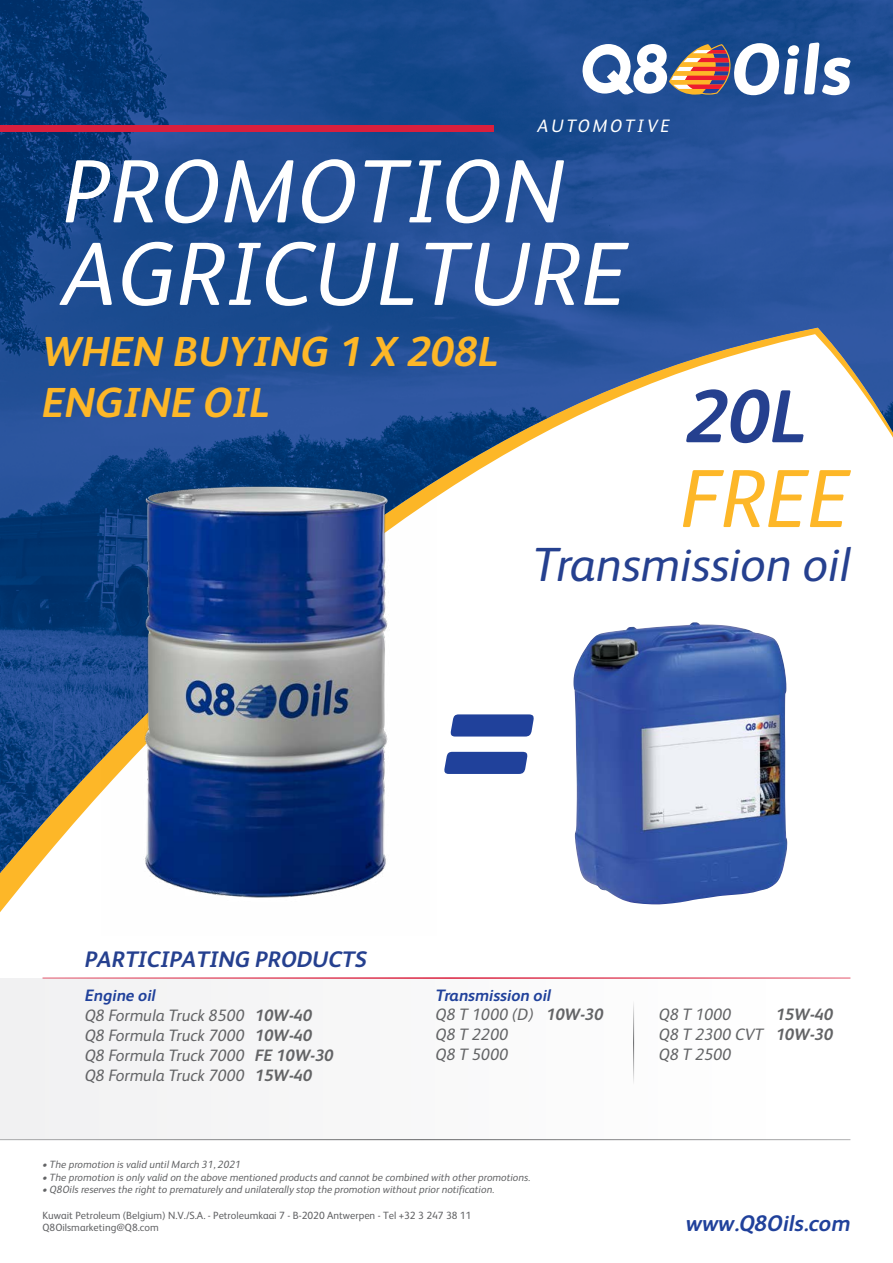
<style>
.page{position:relative;width:893px;height:1263px;background:#fff}
.page>*{position:absolute;margin:0;border:0;box-sizing:border-box;transform-origin:0 0}
.t1{font:italic 90px/82.5px "FS Albert";letter-spacing:.01em;color:#fff}
.t2{font:italic 82.5px "FS Albert";color:#fdb728}
.t3{font:italic 700 75px "FS Albert";color:#25408f}
.t4{font:italic 48px "FS Albert";color:#25408f}
.t5{font:italic 700 42px/51px "FS Albert";color:#fdb728}
.t6{font:italic 700 22.5px "FS Albert";color:#25408f}
.t7{font:italic 700 22.5px "FS Albert";color:#20419b}
.t8{font:italic 18px "FS Albert";letter-spacing:.15em;color:#fff}
.t9{font:italic 16.5px/19.8px "FS Albert";color:#636466}
.t10{font:italic 700 16.5px/19.8px "FS Albert";color:#20419b}
.t11{font:italic 700 16.5px "FS Albert";color:#636466}
.t12{font:italic 10.5px "FS Albert";color:#636466}
.t13{font:10.5px/12.6px "FS Albert";color:#636466}
.s1{font-weight:700;color:#20419b}
.s2{font-weight:700}
.s3{font-weight:400;color:#636466}
.s4{color:#636466}
</style>
<div class="page">
<img style="left:0;top:0;width:893px;height:873px">
<div style="left:0;top:125px;width:493px;height:7px;background:#da1f3d"></div>
<svg style="left:582px;top:43px;width:268px;height:54px"></svg>
<div style="left:0;top:978px;width:850px;height:162px;background:#f8f8f9"></div>
<hr style="left:0;top:1139px;width:850px;height:1px;background:#636466">
<img style="left:101px;top:446px;width:335px;height:452px">
<svg style="left:444px;top:714px;width:90px;height:60px"></svg>
<img style="left:573px;top:622px;width:214px;height:282px">
<hr style="left:43px;top:977px;width:807px;height:2px;background:#da1f3d">
<hr style="left:633px;top:999px;width:1px;height:85px;background:#636466">
<h3 class="t8" style="left:538px;top:115px;width:133px">AUTOMOTIVE</h3>
<h1 class="t1" style="left:64px;top:150px;width:566px">PROMOTION<br>AGRICULTURE</h1>
<h3 class="t5" style="left:43px;top:326px;width:458px">WHEN BUYING 1 X 208L<br>ENGINE OIL</h3>
<h3 class="t3" style="left:687px;top:373px;width:123px">20L</h3>
<h2 class="t2" style="left:681px;top:452px;width:171px">FREE</h2>
<h3 class="t4" style="left:533px;top:537px;width:319px">Transmission oil</h3>
<h3 class="t6" style="left:85px;top:947px;width:284px">PARTICIPATING PRODUCTS</h3>
<h3 class="t9" style="left:85px;top:986px;width:250px"><span class="s1">Engine oil<br></span>Q8 Formula Truck 8500 <span class="s2">10W-40<br></span>Q8 Formula Truck 7000 <span class="s2">10W-40<br></span>Q8 Formula Truck 7000 <span class="s2">FE 10W-30<br></span>Q8 Formula Truck 7000 <span class="s2">15W-40</span></h3>
<h3 class="t10" style="left:436px;top:985px;width:169px">Transmission oil<br><span class="s3">Q8 T 1000 (D)</span> <span class="s4">10W-30</span></h3>
<h3 class="t9" style="left:659px;top:1005px;width:74px">Q8 T 1000</h3>
<h3 class="t11" style="left:776px;top:1005px;width:59px">15W-40</h3>
<h3 class="t9" style="left:436px;top:1025px;width:74px">Q8 T 2200</h3>
<h3 class="t9" style="left:659px;top:1025px;width:176px">Q8 T 2300 CVT <span class="s2">10W-30</span></h3>
<h3 class="t9" style="left:436px;top:1044px;width:74px">Q8 T 5000</h3>
<h3 class="t9" style="left:659px;top:1044px;width:74px">Q8 T 2500</h3>
<p class="t12" style="left:43px;top:1158px;width:200px">• The promotion is valid until March 31, 2021</p>
<p class="t12" style="left:43px;top:1171px;width:489px">• The promotion is only valid on the above mentioned products and cannot be combined with other promotions.</p>
<p class="t12" style="left:43px;top:1184px;width:453px">• Q8Oils reserves the right to prematurely and unilaterally stop the promotion without prior notification.</p>
<p class="t13" style="left:43px;top:1208px;width:431px">Kuwait Petroleum (Belgium) N.V./S.A. - Petroleumkaai 7 - B-2020 Antwerpen - Tel +32 3 247 38 11<br>Q8Oilsmarketing@Q8.com</p>
<h3 class="t7" style="left:686px;top:1210px;width:166px">www.Q8Oils.com</h3>
</div>
